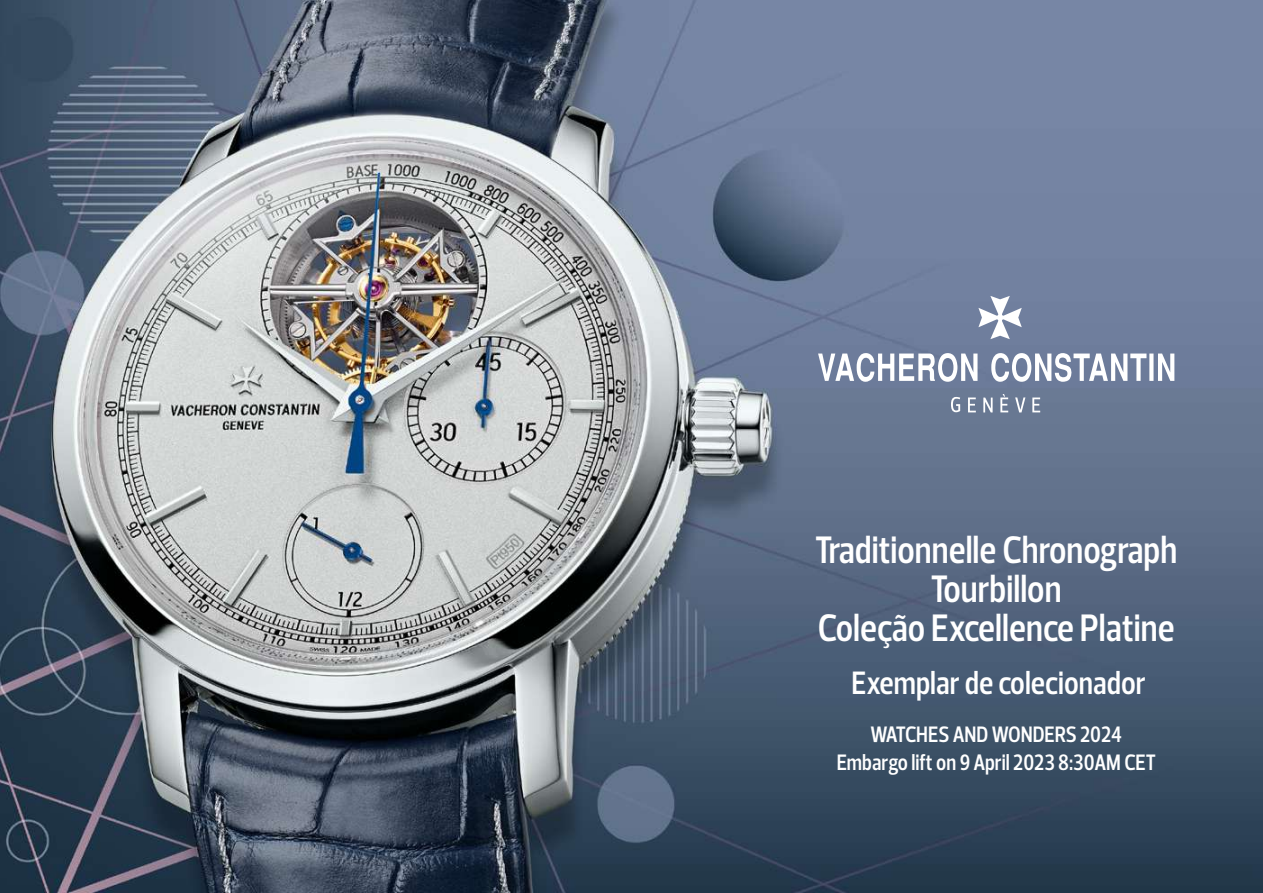
<style>
.page{position:relative;width:1263px;height:893px;background:#fff}
.page>*{position:absolute;margin:0;border:0;box-sizing:border-box;transform-origin:0 0}
.t1{font:600 39px/39px "Prelo Condensed";color:#fff;text-align:center}
.t2{font:600 33px "Prelo Condensed";color:#fff}
.t3{font:600 22.8px/27.3px "Prelo Condensed";color:#fff;text-align:center}
</style>
<div class="page">
<img style="left:0;top:0;width:1263px;height:893px">
<svg style="left:818px;top:296px;width:356px;height:116px;background:#808da7"></svg>
<p class="t1" style="left:815px;top:531px;width:364px">Traditionnelle Chronograph<br>Tourbillon<br>Coleção Excellence Platine</p>
<p class="t2" style="left:852px;top:662px;width:296px">Exemplar de colecionador</p>
<p class="t3" style="left:837px;top:721px;width:321px">WATCHES AND WONDERS 2024<br>Embargo lift on 9 April 2023 8:30AM CET</p>
</div>
